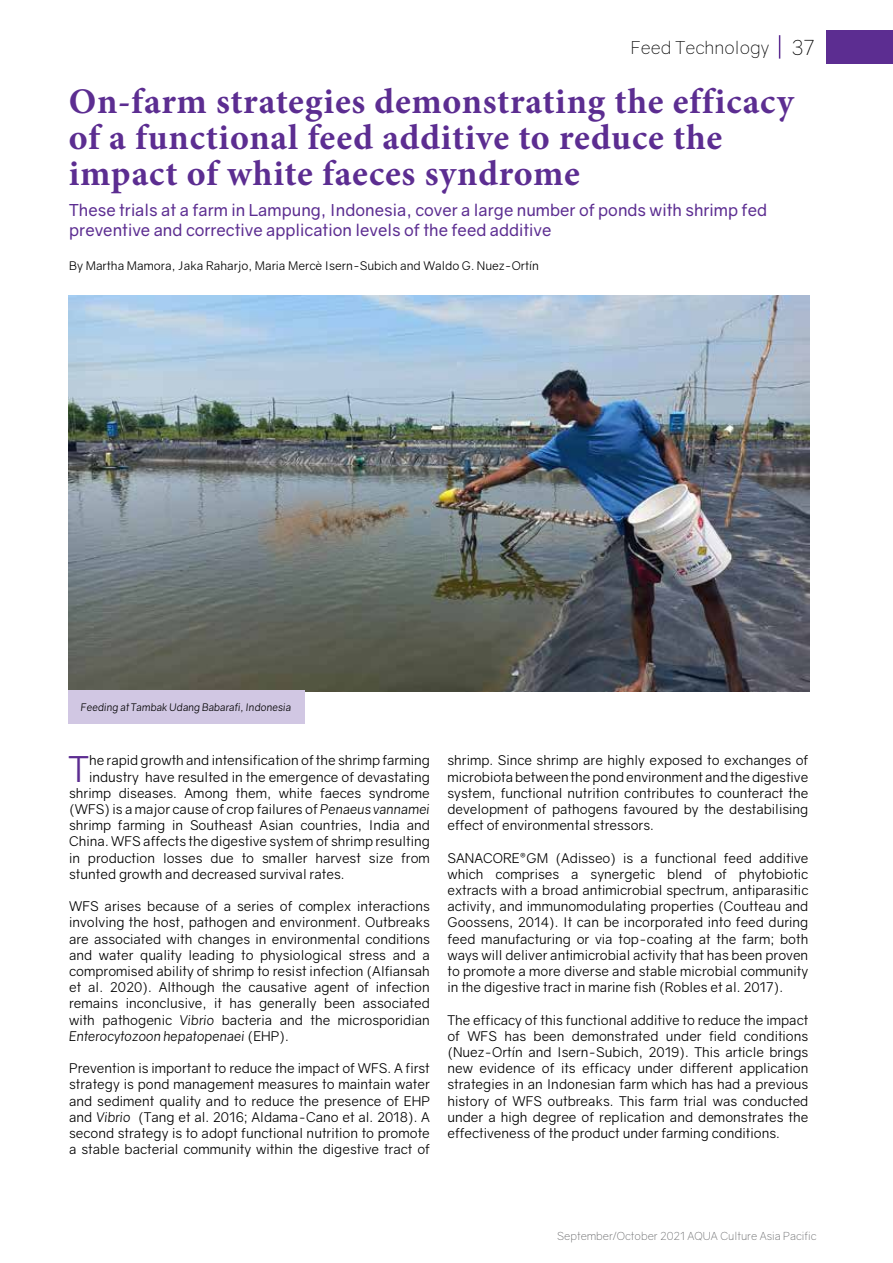
<style>
.page{position:relative;width:893px;height:1263px;background:#fff}
.page>*{position:absolute;margin:0;border:0;box-sizing:border-box;transform-origin:0 0}
.t1{font:700 36px/36px "Minion Pro";letter-spacing:.02em;color:#5c2d91}
.t2{font:35.85px "Gravity";color:#5c2d91}
.t3{font:300 18px "Gravity";color:#000}
.t4{font:16.5px/19.8px "Gravity";color:#5c2d91}
.t5{font:13.5px/16.2px "Gravity";color:#000;text-align:justify}
.t6{font:12px "Gravity";color:#000}
.t7{font:300 11.25px "Gravity";color:#58595b}
.t8{font:italic 10.5px "Gravity";color:#000}
.s1{font-size:21px}
.s2{font-style:italic}
</style>
<div class="page">
<div style="left:826px;top:30px;width:67px;height:34px;background:#5c2d91"></div>
<svg style="left:779px;top:35px;width:1px;height:24px"></svg>
<img style="left:68px;top:295px;width:742px;height:397px">
<div style="left:68px;top:690px;width:236px;height:34px;background:#d1c7e3"></div>
<h3 class="t3" style="left:631px;top:36px;width:185px">Feed Technology <span class="s1">37</span></h3>
<h1 class="t1" style="left:69px;top:83px;width:727px">On-farm strategies demonstrating the efficacy of a functional feed additive to reduce the impact of white faeces syndrome</h1>
<p class="t4" style="left:69px;top:200px;width:699px">These trials at a farm in Lampung, Indonesia, cover a large number of ponds with shrimp fed preventive and corrective application levels of the feed additive</p>
<p class="t6" style="left:69px;top:258px;width:471px">By Martha Mamora, Jaka Raharjo, Maria Mercè Isern-Subich and Waldo G. Nuez-Ortín</p>
<p class="t8" style="left:81px;top:701px;width:212px">Feeding at Tambak Udang Babarafi, Indonesia</p>
<h2 class="t2" style="left:69px;top:747px;width:22px">T</h2>
<p class="t5" style="left:89px;top:752px;width:342px">he rapid growth and intensification of the shrimp farming</p>
<p class="t5" style="left:89px;top:769px;width:342px">industry have resulted in the emergence of devastating</p>
<p class="t5" style="left:69px;top:785px;width:362px">shrimp diseases. Among them, white faeces syndrome</p>
<p class="t5" style="left:69px;top:801px;width:362px">(WFS) is a major cause of crop failures of <span class="s2">Penaeus vannamei</span></p>
<p class="t5" style="left:69px;top:817px;width:362px">shrimp farming in Southeast Asian countries, India and</p>
<p class="t5" style="left:69px;top:833px;width:362px">China. WFS affects the digestive system of shrimp resulting</p>
<p class="t5" style="left:69px;top:850px;width:362px">in production losses due to smaller harvest size from</p>
<p class="t5" style="left:69px;top:866px;width:277px">stunted growth and decreased survival rates.</p>
<p class="t5" style="left:69px;top:898px;width:362px">WFS arises because of a series of complex interactions involving the host, pathogen and environment. Outbreaks are associated with changes in environmental conditions and water quality leading to physiological stress and a compromised ability of shrimp to resist infection (Alfiansah et al. 2020). Although the causative agent of infection remains inconclusive, it has generally been associated with pathogenic <span class="s2">Vibrio</span> bacteria and the microsporidian <span class="s2">Enterocytozoon hepatopenaei</span> (EHP).</p>
<p class="t5" style="left:69px;top:1060px;width:362px">Prevention is important to reduce the impact of WFS. A first strategy is pond management measures to maintain water and sediment quality and to reduce the presence of EHP and <span class="s2">Vibrio</span> (Tang et al. 2016; Aldama-Cano et al. 2018). A second strategy is to adopt functional nutrition to promote a stable bacterial community within the digestive tract of</p>
<p class="t5" style="left:447px;top:752px;width:362px">shrimp. Since shrimp are highly exposed to exchanges of microbiota between the pond environment and the digestive system, functional nutrition contributes to counteract the development of pathogens favoured by the destabilising effect of environmental stressors.</p>
<p class="t5" style="left:447px;top:850px;width:362px">SANACORE®GM (Adisseo) is a functional feed additive which comprises a synergetic blend of phytobiotic extracts with a broad antimicrobial spectrum, antiparasitic activity, and immunomodulating properties (Coutteau and Goossens, 2014). It can be incorporated into feed during feed manufacturing or via top-coating at the farm; both ways will deliver antimicrobial activity that has been proven to promote a more diverse and stable microbial community in the digestive tract in marine fish (Robles et al. 2017).</p>
<p class="t5" style="left:447px;top:1012px;width:362px">The efficacy of this functional additive to reduce the impact of WFS has been demonstrated under field conditions (Nuez-Ortín and Isern-Subich, 2019). This article brings new evidence of its efficacy under different application strategies in an Indonesian farm which has had a previous history of WFS outbreaks. This farm trial was conducted under a high degree of replication and demonstrates the effectiveness of the product under farming conditions.</p>
<p class="t7" style="left:557px;top:1229px;width:261px">September/October 2021 AQUA Culture Asia Pacific</p>
</div>
